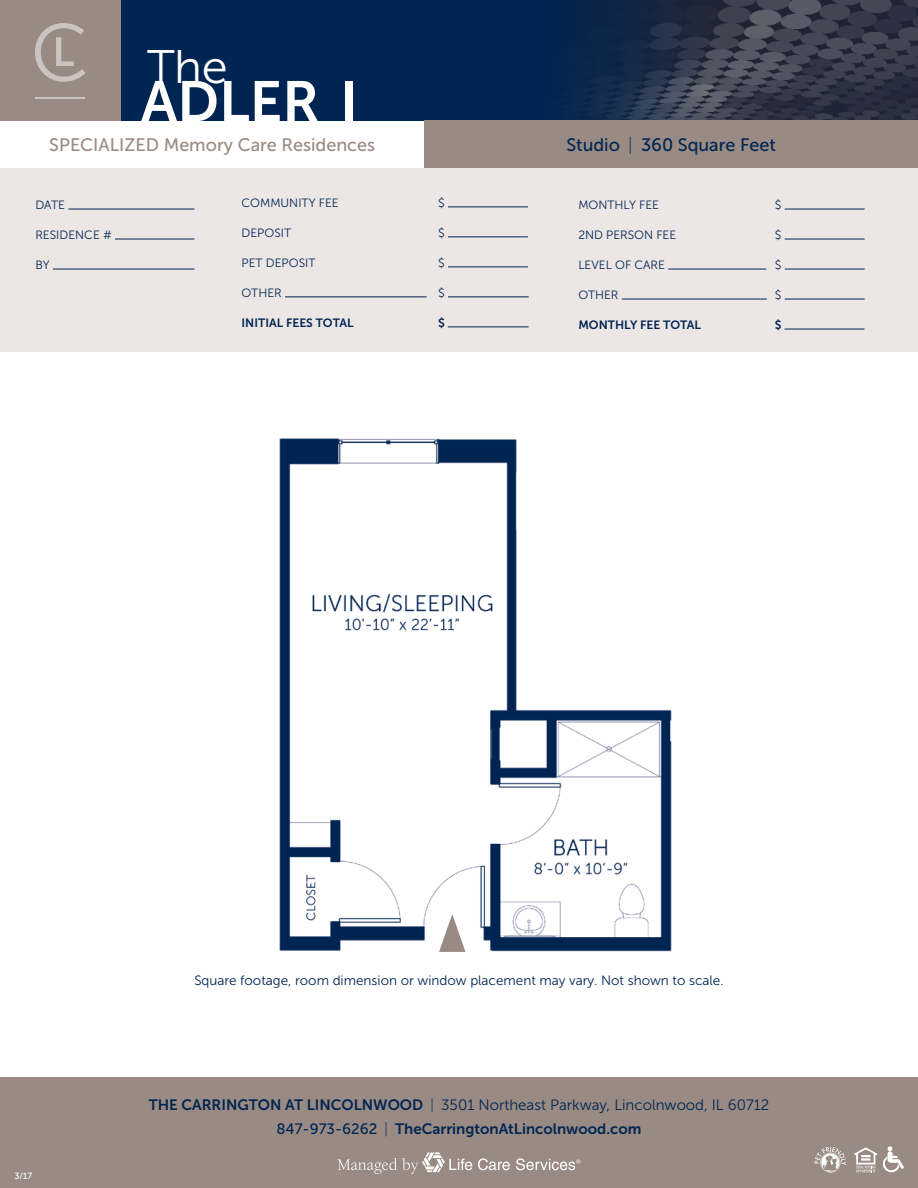
<style>
.page{position:relative;width:918px;height:1188px;background:#fff}
.page>*{position:absolute;margin:0;border:0;box-sizing:border-box;transform-origin:0 0}
.t1{font:56.7px "Museo Sans 700";color:#fff}
.t2{font:46.95px "Museo Sans 300";color:#fff}
.t3{font:18px "Museo Sans 500";color:#998b83}
.t4{font:18px "Museo Sans 500";color:#002553}
.t5{font:15px "Museo Sans 300";color:#002553}
.t6{font:15px "Museo Sans 700";color:#002553}
.t7{font:13.5px "Museo Sans 300";color:#002553}
.t8{font:12px "Museo Sans 300";color:#002553}
.t9{font:12px "Museo Sans 700";color:#002553}
.t10{font:9px "Museo Sans 500";color:#fff}
.s1{font-family:"Museo Sans 700"}
.s2{font-family:"Museo Sans 500"}
</style>
<div class="page">
<div style="left:0;top:1078px;width:918px;height:110px;background:#998b83"></div>
<div style="left:0;top:0;width:918px;height:120px;background:#002553"></div>
<img style="left:574px;top:0;width:344px;height:120px">
<div style="left:0;top:0;width:120px;height:120px;background:#998b83"></div>
<hr style="left:35px;top:97px;width:49px;height:2px;background:#fff">
<svg style="left:35px;top:23px;width:50px;height:59px"></svg>
<img style="left:279px;top:438px;width:393px;height:514px">
<div style="left:424px;top:120px;width:494px;height:48px;background:#998b83"></div>
<svg style="left:854px;top:1146px;width:50px;height:26px"></svg>
<svg style="left:815px;top:1147px;width:31px;height:26px"></svg>
<svg style="left:338px;top:1152px;width:134px;height:22px"></svg>
<svg style="left:478px;top:1158px;width:32px;height:12px"></svg>
<svg style="left:516px;top:1158px;width:64px;height:12px"></svg>
<svg style="left:439px;top:914px;width:27px;height:38px"></svg>
<div style="left:0;top:168px;width:918px;height:184px;background:#ece6e5"></div>
<hr style="left:68px;top:209px;width:126px;height:1px;background:#002553">
<hr style="left:115px;top:239px;width:79px;height:1px;background:#002553">
<hr style="left:53px;top:269px;width:141px;height:1px;background:#002553">
<hr style="left:448px;top:206px;width:80px;height:1px;background:#002553">
<hr style="left:448px;top:236px;width:80px;height:1px;background:#002553">
<hr style="left:448px;top:266px;width:80px;height:1px;background:#002553">
<hr style="left:285px;top:296px;width:142px;height:1px;background:#002553">
<hr style="left:448px;top:296px;width:81px;height:1px;background:#002553">
<hr style="left:448px;top:326px;width:81px;height:1px;background:#002553">
<hr style="left:785px;top:209px;width:80px;height:1px;background:#002553">
<hr style="left:785px;top:239px;width:80px;height:1px;background:#002553">
<hr style="left:668px;top:269px;width:98px;height:1px;background:#002553">
<hr style="left:785px;top:269px;width:80px;height:1px;background:#002553">
<hr style="left:622px;top:299px;width:145px;height:1px;background:#002553">
<hr style="left:785px;top:299px;width:80px;height:1px;background:#002553">
<hr style="left:785px;top:329px;width:80px;height:1px;background:#002553">
<h2 class="t2" style="left:147px;top:41px;width:82px">The</h2>
<h1 class="t1" style="left:141px;top:70px;width:218px">ADLER I</h1>
<h3 class="t3" style="left:49px;top:135px;width:327px">SPECIALIZED Memory Care Residences</h3>
<h3 class="t4" style="left:566px;top:135px;width:211px">Studio | 360 Square Feet</h3>
<p class="t8" style="left:35px;top:199px;width:31px">DATE</p>
<p class="t8" style="left:35px;top:229px;width:78px">RESIDENCE #</p>
<p class="t8" style="left:35px;top:259px;width:16px">BY</p>
<p class="t8" style="left:242px;top:197px;width:99px">COMMUNITY FEE</p>
<p class="t8" style="left:438px;top:197px;width:8px">$</p>
<p class="t8" style="left:242px;top:227px;width:51px">DEPOSIT</p>
<p class="t8" style="left:438px;top:227px;width:8px">$</p>
<p class="t8" style="left:242px;top:257px;width:75px">PET DEPOSIT</p>
<p class="t8" style="left:438px;top:257px;width:8px">$</p>
<p class="t8" style="left:242px;top:287px;width:42px">OTHER</p>
<p class="t8" style="left:438px;top:287px;width:8px">$</p>
<p class="t9" style="left:242px;top:316px;width:113px">INITIAL FEES TOTAL</p>
<p class="t9" style="left:438px;top:316px;width:8px">$</p>
<p class="t8" style="left:578px;top:199px;width:82px">MONTHLY FEE</p>
<p class="t8" style="left:775px;top:199px;width:8px">$</p>
<p class="t8" style="left:578px;top:229px;width:99px">2ND PERSON FEE</p>
<p class="t8" style="left:775px;top:229px;width:8px">$</p>
<p class="t8" style="left:578px;top:259px;width:88px">LEVEL OF CARE</p>
<p class="t8" style="left:775px;top:259px;width:8px">$</p>
<p class="t8" style="left:578px;top:289px;width:42px">OTHER</p>
<p class="t8" style="left:775px;top:289px;width:8px">$</p>
<p class="t9" style="left:578px;top:319px;width:124px">MONTHLY FEE TOTAL</p>
<p class="t9" style="left:775px;top:319px;width:8px">$</p>
<p class="t10" style="left:14px;top:1171px;width:19px">3/17</p>
<p class="t7" style="left:194px;top:973px;width:531px">Square footage, room dimension or window placement may vary. Not shown to scale.</p>
<p class="t5" style="left:149px;top:1097px;width:622px"><span class="s1">THE CARRINGTON AT LINCOLNWOOD</span> <span class="s2">|</span> 3501 Northeast Parkway, Lincolnwood, IL 60712</p>
<p class="t6" style="left:276px;top:1120px;width:367px"><span class="s2">847-973-6262 |</span> TheCarringtonAtLincolnwood.com</p>
</div>
